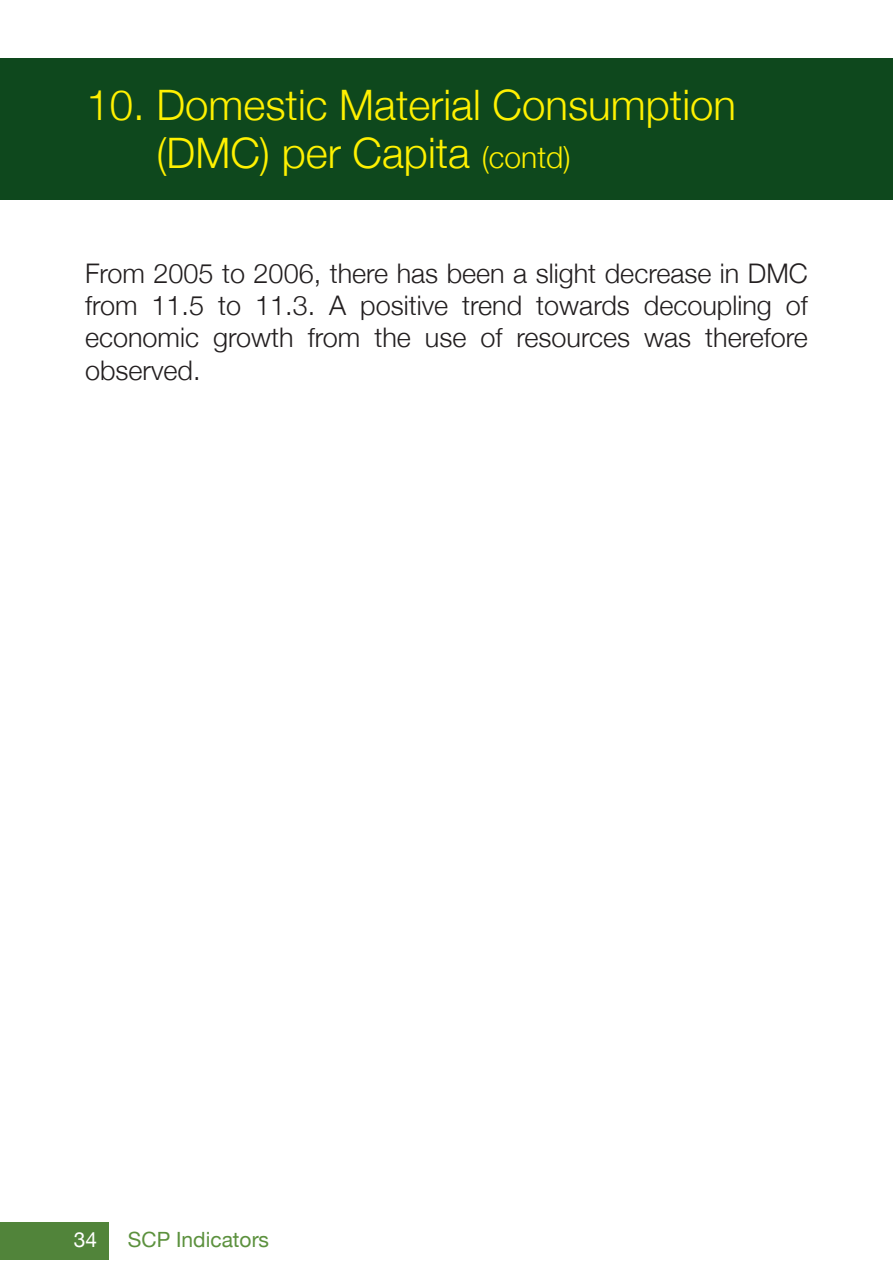
<style>
.page{position:relative;width:893px;height:1276px;background:#fff}
.page>*{position:absolute;margin:0;border:0;box-sizing:border-box;transform-origin:0 0}
.t1{font:300 42px "Helvetica Neue";color:#fff101}
.t2{font:300 27px/32.4px "Helvetica Neue";color:#231f20;text-align:justify}
.t3{font:21px "Helvetica Neue";color:#5c913e}
.t4{font:21px "Helvetica Neue";color:#fff}
.s1{font-size:30px}
</style>
<div class="page">
<div style="left:0;top:1222px;width:108px;height:37px;background:#51843a"></div>
<div style="left:0;top:59px;width:893px;height:141px;background:#0e481d"></div>
<p class="t1" style="left:86px;top:79px;width:651px">10. Domestic Material Consumption</p>
<p class="t1" style="left:156px;top:127px;width:416px">(DMC) per Capita <span class="s1">(contd)</span></p>
<p class="t2" style="left:85px;top:256px;width:724px">From 2005 to 2006, there has been a slight decrease in DMC from 11.5 to 11.3. A positive trend towards decoupling of economic growth from the use of resources was therefore observed.</p>
<p class="t4" style="left:74px;top:1227px;width:25px">34</p>
<p class="t3" style="left:128px;top:1227px;width:143px">SCP Indicators</p>
</div>
